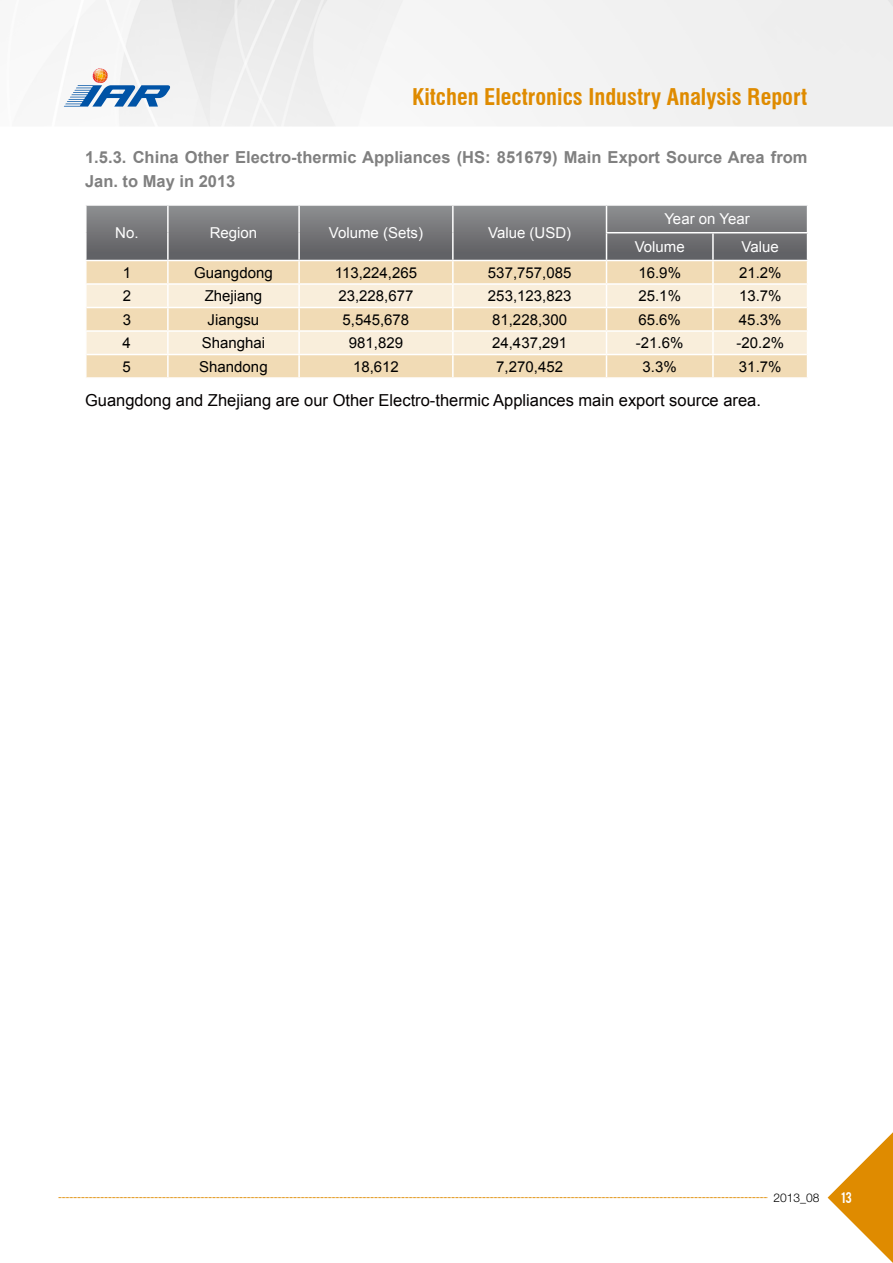
<style>
.page{position:relative;width:893px;height:1263px;background:#fff}
.page>*{position:absolute;margin:0;border:0;box-sizing:border-box;transform-origin:0 0}
.t1{font:700 condensed 22.5px "Swiss 721 BT";color:#df8b00}
.t2{font:700 16.5px/24px "Arial";color:#808080}
.t3{font:16.5px "Arial";color:#040000}
.t4{font:15px "Arial";color:#000}
.t5{font:15px/27.8px "Arial";color:#fff}
.t6{font:300 12px "Helvetica Neue LT Pro";color:#000}
.t7{font:12px "Bebas";color:#fff}
</style>
<div class="page">
<svg style="left:828px;top:1132px;width:65px;height:131px"></svg>
<svg style="left:58px;top:1197px;width:709px;height:1px"></svg>
<svg style="left:64px;top:68px;width:106px;height:39px"></svg>
<svg style="left:86px;top:205px;width:722px;height:172px;background:#cdc2af"></svg>
<hr style="left:85px;top:260px;width:83px;height:1px;background:#fff">
<hr style="left:168px;top:260px;width:131px;height:1px;background:#fff">
<hr style="left:299px;top:260px;width:154px;height:1px;background:#fff">
<hr style="left:453px;top:260px;width:153px;height:1px;background:#fff">
<hr style="left:606px;top:260px;width:107px;height:1px;background:#fff">
<hr style="left:713px;top:260px;width:95px;height:1px;background:#fff">
<h1 class="t1" style="left:412px;top:84px;width:397px">Kitchen Electronics Industry Analysis Report</h1>
<p class="t2" style="left:85px;top:146px;width:724px">1.5.3. China Other Electro-thermic Appliances (HS: 851679) Main Export Source Area from<br>Jan. to May in 2013</p>
<p class="t5" style="left:115px;top:219px;width:25px">No.</p>
<p class="t5" style="left:210px;top:219px;width:49px">Region</p>
<p class="t5" style="left:329px;top:219px;width:96px">Volume (Sets)</p>
<p class="t5" style="left:488px;top:219px;width:85px">Value (USD)</p>
<p class="t5" style="left:635px;top:205px;width:116px;text-indent:30px">Year on Year<br>Volume</p>
<p class="t5" style="left:742px;top:233px;width:39px">Value</p>
<p class="t4" style="left:123px;top:262px;width:10px">1</p>
<p class="t4" style="left:194px;top:262px;width:80px">Guangdong</p>
<p class="t4" style="left:335px;top:262px;width:84px">113,224,265</p>
<p class="t4" style="left:488px;top:262px;width:85px">537,757,085</p>
<p class="t4" style="left:638px;top:262px;width:44px">16.9%</p>
<p class="t4" style="left:739px;top:262px;width:44px">21.2%</p>
<p class="t4" style="left:123px;top:286px;width:10px">2</p>
<p class="t4" style="left:205px;top:286px;width:59px">Zhejiang</p>
<p class="t4" style="left:338px;top:286px;width:77px">23,228,677</p>
<p class="t4" style="left:488px;top:286px;width:85px">253,123,823</p>
<p class="t4" style="left:638px;top:286px;width:44px">25.1%</p>
<p class="t4" style="left:739px;top:286px;width:44px">13.7%</p>
<p class="t4" style="left:123px;top:310px;width:10px">3</p>
<p class="t4" style="left:208px;top:310px;width:53px">Jiangsu</p>
<p class="t4" style="left:343px;top:310px;width:68px">5,545,678</p>
<p class="t4" style="left:492px;top:310px;width:77px">81,228,300</p>
<p class="t4" style="left:638px;top:310px;width:44px">65.6%</p>
<p class="t4" style="left:739px;top:310px;width:44px">45.3%</p>
<p class="t4" style="left:123px;top:333px;width:10px">4</p>
<p class="t4" style="left:202px;top:333px;width:65px">Shanghai</p>
<p class="t4" style="left:349px;top:333px;width:56px">981,829</p>
<p class="t4" style="left:492px;top:333px;width:77px">24,437,291</p>
<p class="t4" style="left:636px;top:333px;width:49px">-21.6%</p>
<p class="t4" style="left:736px;top:333px;width:49px">-20.2%</p>
<p class="t4" style="left:123px;top:357px;width:10px">5</p>
<p class="t4" style="left:199px;top:357px;width:70px">Shandong</p>
<p class="t4" style="left:353px;top:357px;width:47px">18,612</p>
<p class="t4" style="left:496px;top:357px;width:68px">7,270,452</p>
<p class="t4" style="left:643px;top:357px;width:36px">3.3%</p>
<p class="t4" style="left:739px;top:357px;width:44px">31.7%</p>
<p class="t3" style="left:85px;top:389px;width:677px">Guangdong and Zhejiang are our Other Electro-thermic Appliances main export source area.</p>
<p class="t6" style="left:773px;top:1190px;width:48px">2013_08</p>
<p class="t7" style="left:841px;top:1189px;width:12px">13</p>
</div>
